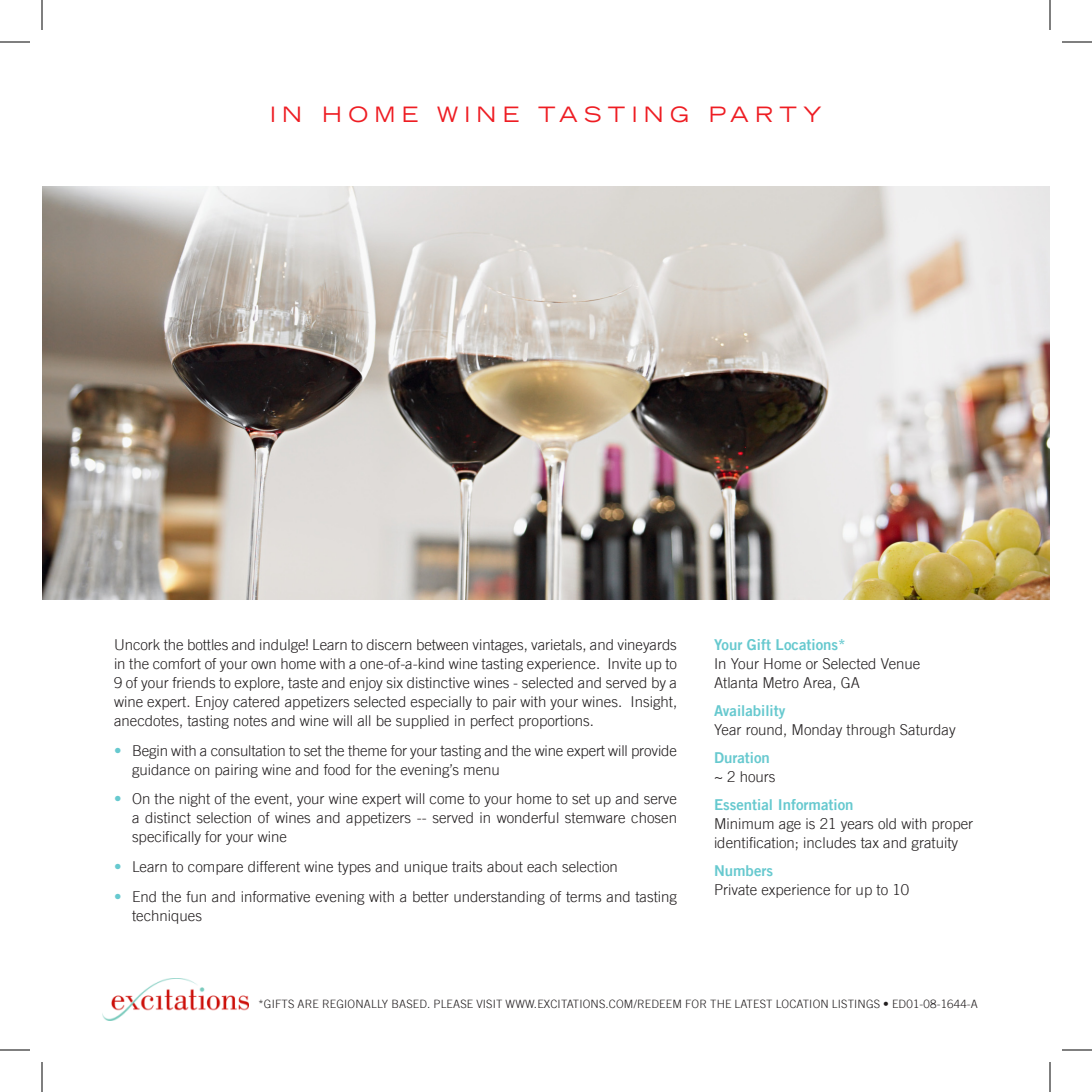
<style>
.page{position:relative;width:1092px;height:1092px;background:#fff}
.page>*{position:absolute;margin:0;border:0;box-sizing:border-box;transform-origin:0 0}
.Head{font:expanded 21px "Trade Gothic LT";letter-spacing:.3em;color:#ee1d23}
.t1{font:300 15px/19px "Trade Gothic LT";color:#231f20}
.t2{font:15px/19px "Trade Gothic LT Bold Two";color:#67c9cf}
.t3{font:300 15px/29.8px "Trade Gothic LT";color:#67c9cf}
.t4{font:300 11.6px "Trade Gothic LT";letter-spacing:.015em;color:#231f20}
.s1{font-family:"Trade Gothic LT Bold Two";font-weight:400;color:#67c9cf}
.s2{font-family:"Trade Gothic LT";font-weight:300;color:#231f20}
</style>
<div class="page">
<img style="left:102px;top:978px;width:147px;height:42px">
<img style="left:42px;top:186px;width:1008px;height:414px">
<hr style="left:0;top:42px;width:30px;height:1px;background:#000">
<hr style="left:1062px;top:42px;width:30px;height:1px;background:#000">
<hr style="left:0;top:1050px;width:30px;height:1px;background:#000">
<hr style="left:1062px;top:1050px;width:30px;height:1px;background:#000">
<hr style="left:42px;top:0;width:1px;height:30px;background:#000">
<hr style="left:42px;top:1062px;width:1px;height:30px;background:#000">
<hr style="left:1050px;top:0;width:1px;height:30px;background:#000">
<hr style="left:1050px;top:1062px;width:1px;height:30px;background:#000">
<p class="Head" style="left:270px;top:100px;width:553px">IN HOME WI NE TASTIN G PARTY</p>
<p class="t1" style="left:114px;top:635px;width:565px;text-align:justify">Uncork the bottles and indulge! Learn to discern between vintages, varietals, and vineyards in the comfort of your own home with a one-of-a-kind wine tasting experience. Invite up to 9 of your friends to explore, taste and enjoy six distinctive wines - selected and served by a wine expert. Enjoy catered appetizers selected especially to pair with your wines. Insight, anecdotes, tasting notes and wine will all be supplied in perfect proportions.</p>
<p class="t1" style="left:132px;top:741px;width:546px">Begin with a consultation to set the theme for your tasting and the wine expert will provide guidance on pairing wine and food for the evening’s menu</p>
<p class="t1" style="left:132px;top:789px;width:547px;text-align:justify">On the night of the event, your wine expert will come to your home to set up and serve a distinct selection of wines and appetizers -- served in wonderful stemware chosen specifically for your wine</p>
<p class="t1" style="left:132px;top:857px;width:487px">Learn to compare different wine types and unique traits about each selection</p>
<p class="t1" style="left:132px;top:887px;width:547px">End the fun and informative evening with a better understanding of terms and tasting techniques</p>
<p class="t3" style="left:114px;top:735px;width:9px">•</p>
<p class="t3" style="left:114px;top:784px;width:9px">•</p>
<p class="t3" style="left:114px;top:852px;width:9px">• •</p>
<p class="t1" style="left:714px;top:635px;width:208px"><span class="s1">Your Gift Locations*<br></span>In Your Home or Selected Venue<br>Atlanta Metro Area, GA</p>
<p class="t1" style="left:714px;top:701px;width:243px"><span class="s1">Availability<br></span>Year round, Monday through Saturday</p>
<p class="t2" style="left:714px;top:748px;width:63px">Duration <span class="s2">~ 2 hours</span></p>
<p class="t1" style="left:714px;top:795px;width:261px"><span class="s1">Essential Information<br></span>Minimum age is 21 years old with proper identification; includes tax and gratuity</p>
<p class="t1" style="left:714px;top:861px;width:197px"><span class="s1">Numbers<br></span>Private experience for up to 10</p>
<p class="t4" style="left:258px;top:997px;width:79px">*Gi fts are regio</p>
<p class="t4" style="left:355px;top:997px;width:16px">nally</p>
<p class="t4" style="left:391px;top:997px;width:8px">base</p>
<p class="t4" style="left:419px;top:997px;width:29px">d. Please</p>
<p class="t4" style="left:476px;top:997px;width:6px">visi</p>
<p class="t4" style="left:496px;top:997px;width:483px">t www.excitations.com/R EDEEM for the latest location listi ngs • ED01-08-1644-A</p>
</div>
